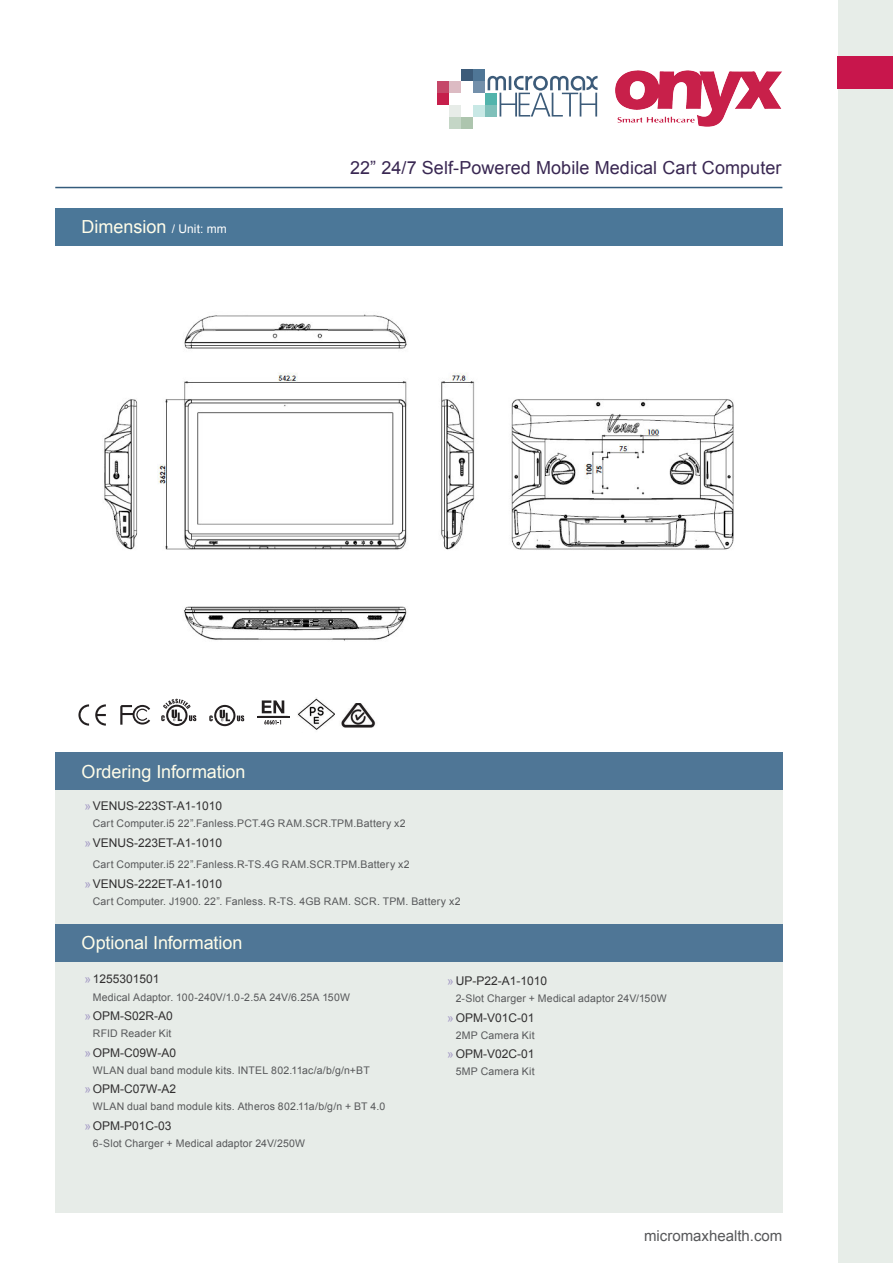
<style>
.page{position:relative;width:893px;height:1263px;background:#fff}
.page>*{position:absolute;margin:0;border:0;box-sizing:border-box;transform-origin:0 0}
._01_title{font:18px "Arial";color:#fffde9}
.次標題{font:18px "Arial";letter-spacing:.005em;color:#392752}
.t1{font:15px "Arial";color:#57585a}
._03_ordering_optiona{font:12px "Arial";color:#312f30}
.ordering_optional_co{font:10.5px "Arial";letter-spacing:.015em;color:#57585a}
.s1{font-size:12px;color:#fff}
.s2{color:#a49ac5}
</style>
<div class="page">
<div style="left:55px;top:208px;width:727px;height:37px;background:#4b7798"></div>
<hr style="left:55px;top:187px;width:727px;height:1px;background:#345c7c">
<div style="left:838px;top:0;width:55px;height:1263px;background:#e7ede8"></div>
<div style="left:838px;top:56px;width:55px;height:33px;background:#c8164c"></div>
<div style="left:473px;top:105px;width:12px;height:12px;background:#c8e8e5"></div>
<div style="left:485px;top:105px;width:12px;height:12px;background:#7fc0ba"></div>
<div style="left:485px;top:93px;width:12px;height:12px;background:#52b4ac"></div>
<div style="left:473px;top:81px;width:12px;height:12px;background:#7390ab"></div>
<div style="left:473px;top:69px;width:12px;height:12px;background:#4f7696"></div>
<div style="left:461px;top:69px;width:12px;height:12px;background:#3c5b79"></div>
<div style="left:449px;top:81px;width:12px;height:12px;background:#dcbbc3"></div>
<div style="left:437px;top:81px;width:12px;height:12px;background:#c54869"></div>
<div style="left:437px;top:93px;width:12px;height:12px;background:#c61f4b"></div>
<div style="left:449px;top:105px;width:12px;height:12px;background:#e7ece8"></div>
<div style="left:449px;top:117px;width:12px;height:11px;background:#c4d6c6"></div>
<div style="left:461px;top:117px;width:12px;height:11px;background:#adc5ae"></div>
<svg style="left:488px;top:76px;width:110px;height:41px"></svg>
<img style="left:615px;top:70px;width:167px;height:57px">
<img style="left:104px;top:314px;width:630px;height:327px">
<div style="left:55px;top:787px;width:727px;height:425px;background:#e7ece8"></div>
<div style="left:55px;top:752px;width:727px;height:37px;background:#4f7696"></div>
<div style="left:55px;top:924px;width:727px;height:37px;background:#4f7696"></div>
<svg style="left:78px;top:704px;width:11px;height:22px"></svg>
<svg style="left:95px;top:704px;width:11px;height:22px"></svg>
<svg style="left:120px;top:705px;width:30px;height:20px"></svg>
<svg style="left:161px;top:699px;width:35px;height:27px"></svg>
<svg style="left:264px;top:720px;width:17px;height:4px"></svg>
<svg style="left:262px;top:700px;width:22px;height:13px"></svg>
<hr style="left:257px;top:716px;width:32px;height:1px;background:#231f20">
<svg style="left:209px;top:705px;width:35px;height:21px"></svg>
<img style="left:297px;top:697px;width:38px;height:33px">
<img style="left:341px;top:703px;width:35px;height:24px">
<p class="_01_title" style="left:82px;top:215px;width:147px">Dimension <span class="s1">/ Unit: mm</span></p>
<p class="次標題" style="left:350px;top:156px;width:433px">22” 24/7 Self-Powered Mobile Medical Cart Computer</p>
<p class="_01_title" style="left:82px;top:759px;width:165px">Ordering Information</p>
<p class="_03_ordering_optiona" style="left:84px;top:798px;width:139px"><span class="s2">»</span>VENUS-223ST-A1-1010</p>
<p class="ordering_optional_co" style="left:93px;top:817px;width:314px">Cart Computer.i5 22”.Fanless.PCT.4G RAM.SCR.TPM.Battery x2</p>
<p class="_03_ordering_optiona" style="left:84px;top:835px;width:139px"><span class="s2">»</span>VENUS-223ET-A1-1010</p>
<p class="ordering_optional_co" style="left:93px;top:858px;width:318px">Cart Computer.i5 22”.Fanless.R-TS.4G RAM.SCR.TPM.Battery x2</p>
<p class="_03_ordering_optiona" style="left:84px;top:876px;width:139px"><span class="s2">»</span>VENUS-222ET-A1-1010</p>
<p class="ordering_optional_co" style="left:93px;top:894px;width:369px">Cart Computer. J1900. 22”. Fanless. R-TS. 4GB RAM. SCR. TPM. Battery x2</p>
<p class="_01_title" style="left:82px;top:931px;width:162px">Optional Information</p>
<p class="_03_ordering_optiona" style="left:84px;top:971px;width:77px"><span class="s2">»</span> 1255301501</p>
<p class="ordering_optional_co" style="left:93px;top:990px;width:259px">Medical Adaptor. 100-240V/1.0-2.5A 24V/6.25A 150W</p>
<p class="_03_ordering_optiona" style="left:84px;top:1008px;width:90px"><span class="s2">»</span>OPM-S02R-A0</p>
<p class="ordering_optional_co" style="left:93px;top:1026px;width:80px">RFID Reader Kit</p>
<p class="_03_ordering_optiona" style="left:84px;top:1044px;width:93px"><span class="s2">»</span>OPM-C09W-A0</p>
<p class="ordering_optional_co" style="left:93px;top:1063px;width:278px">WLAN dual band module kits. INTEL 802.11ac/a/b/g/n+BT</p>
<p class="_03_ordering_optiona" style="left:84px;top:1081px;width:93px"><span class="s2">»</span>OPM-C07W-A2</p>
<p class="ordering_optional_co" style="left:93px;top:1100px;width:294px">WLAN dual band module kits. Atheros 802.11a/b/g/n + BT 4.0</p>
<p class="_03_ordering_optiona" style="left:84px;top:1118px;width:89px"><span class="s2">»</span>OPM-P01C-03</p>
<p class="ordering_optional_co" style="left:93px;top:1136px;width:214px">6-Slot Charger + Medical adaptor 24V/250W</p>
<p class="_03_ordering_optiona" style="left:447px;top:973px;width:101px"><span class="s2">»</span> UP-P22-A1-1010</p>
<p class="ordering_optional_co" style="left:456px;top:991px;width:212px">2-Slot Charger + Medical adaptor 24V/150W</p>
<p class="_03_ordering_optiona" style="left:447px;top:1009px;width:89px"><span class="s2">»</span>OPM-V01C-01</p>
<p class="ordering_optional_co" style="left:456px;top:1028px;width:80px">2MP Camera Kit</p>
<p class="_03_ordering_optiona" style="left:447px;top:1046px;width:89px"><span class="s2">»</span>OPM-V02C-01</p>
<p class="ordering_optional_co" style="left:456px;top:1065px;width:80px">5MP Camera Kit</p>
<p class="t1" style="left:644px;top:1226px;width:140px">micromaxhealth.com</p>
</div>
